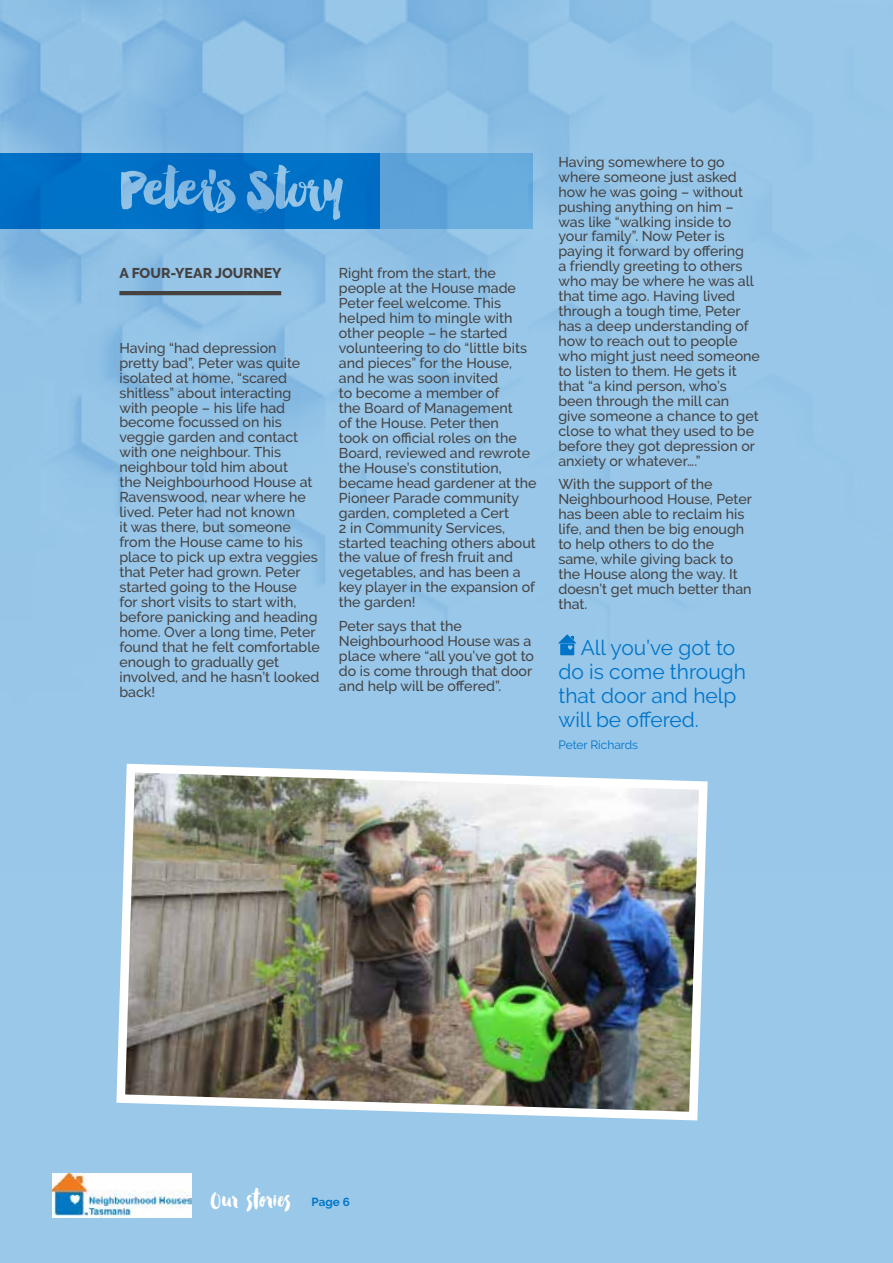
<style>
.page{position:relative;width:893px;height:1263px;background:#99c8e9}
.page>*{position:absolute;margin:0;border:0;box-sizing:border-box;transform-origin:0 0}
.t1{font:65.7px "Manhattan Darling";letter-spacing:-.025em;color:#99c8e9}
.t2{font:31.65px "Smitten";letter-spacing:.035em;color:#fff}
.t3{font:20.85px/23.9px "Raleway";color:#0075c9}
.t4{font:500 14.25px/15px "Raleway";color:#454242}
.t5{font:800 14.25px "Raleway";color:#454242}
.t6{font:12px "Raleway";color:#0075c9}
.t7{font:700 11.7px "Raleway";color:#0075c9}
</style>
<div class="page">
<img style="left:0;top:0;width:771px;height:656px">
<img style="left:116px;top:763px;width:592px;height:358px">
<hr style="left:119px;top:291px;width:162px;height:4px;background:#454242">
<img style="left:52px;top:1174px;width:139px;height:43px">
<h1 class="t1" style="left:120px;top:165px;width:224px">Peter's Story</h1>
<p class="t5" style="left:119px;top:265px;width:164px">A FOUR-YEAR JOURNEY</p>
<p class="t4" style="left:119px;top:340px;width:202px">Having “had depression pretty bad”, Peter was quite isolated at home, “scared shitless” about interacting with people – his life had become focussed on his veggie garden and contact with one neighbour. This neighbour told him about<br>the Neighbourhood House at<br>Ravenswood, near where he lived. Peter had not known<br>it was there, but someone from the House came to his place to pick up extra veggies that Peter had grown. Peter started going to the House<br>for short visits to start with, before panicking and heading home. Over a long time, Peter found that he felt comfortable enough to gradually get involved, and he hasn’t looked back!</p>
<p class="t4" style="left:339px;top:266px;width:199px">Right from the start, the people at the House made<br>Peter feel welcome. This helped him to mingle with other people – he started volunteering to do “little bits and pieces” for the House, and he was soon invited<br>to become a member of<br>the Board of Management<br>of the House. Peter then<br>took on official roles on the<br>Board, reviewed and rewrote the House’s constitution, became head gardener at the<br>Pioneer Parade community garden, completed a Cert<br>2 in Community Services, started teaching others about the value of fresh fruit and vegetables, and has been a key player in the expansion of the garden!</p>
<p class="t4" style="left:339px;top:618px;width:197px">Peter says that the<br>Neighbourhood House was a place where “all you’ve got to do is come through that door and help will be offered”.</p>
<p class="t4" style="left:558px;top:154px;width:203px">Having somewhere to go where someone just asked how he was going – without pushing anything on him – was like “walking inside to your family”. Now Peter is paying it forward by offering<br>a friendly greeting to others who may be where he was all that time ago. Having lived through a tough time, Peter has a deep understanding of how to reach out to people who might just need someone to listen to them. He gets it that “a kind person, who’s been through the mill can give someone a chance to get close to what they used to be before they got depression or anxiety or whatever….”</p>
<p class="t4" style="left:558px;top:477px;width:195px">With the support of the<br>Neighbourhood House, Peter has been able to reclaim his life, and then be big enough to help others to do the same, while giving back to the House along the way. It doesn’t get much better than that.</p>
<h3 class="t3" style="left:558px;top:636px;width:189px;text-indent:22px">All you’ve got to do is come through that door and help will be offered.</h3>
<p class="t6" style="left:558px;top:738px;width:81px">Peter Richards</p>
<h2 class="t2" style="left:211px;top:1187px;width:81px">Our stories</h2>
<p class="t7" style="left:312px;top:1195px;width:40px">Page 6</p>
</div>
